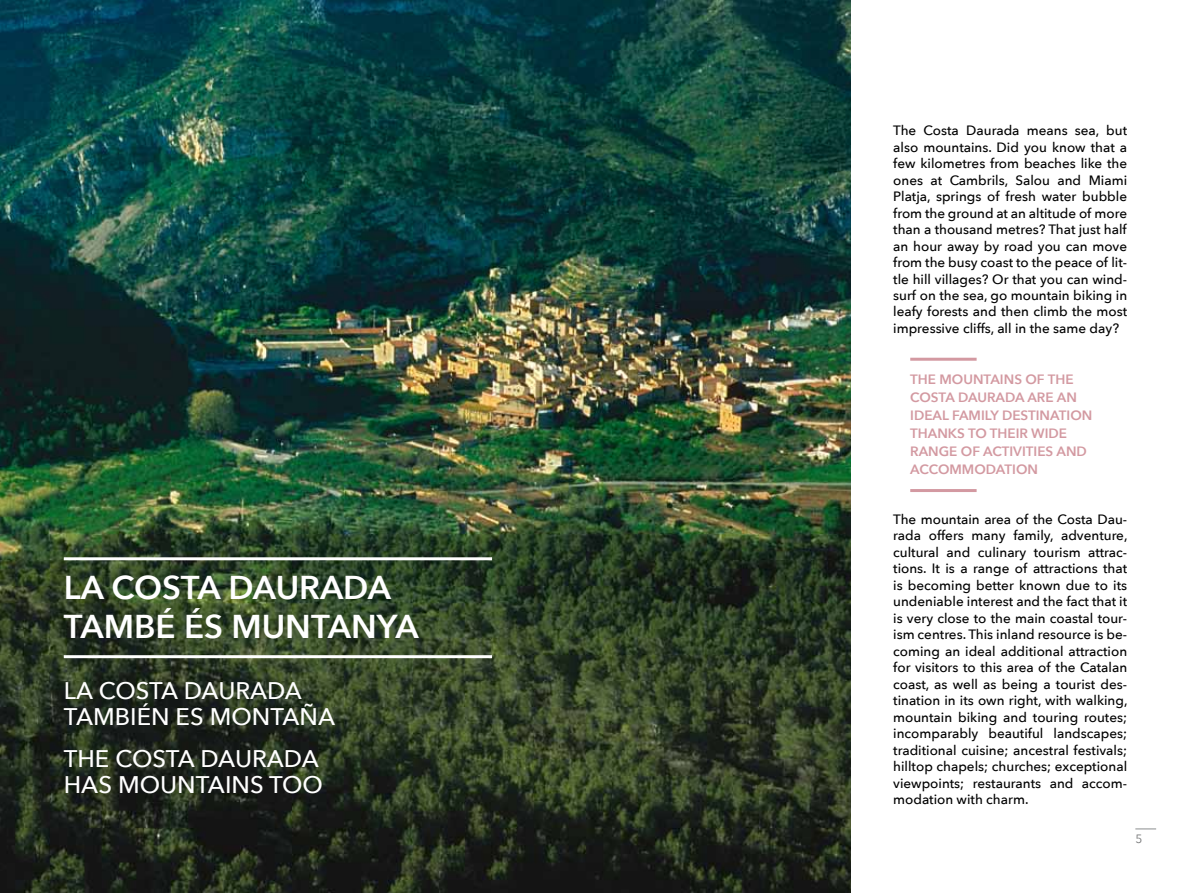
<style>
.page{position:relative;width:1191px;height:893px;background:#fff}
.page>*{position:absolute;margin:0;border:0;box-sizing:border-box;transform-origin:0 0}
.t1{font:600 33px/39.6px "Avenir Next";color:#fff}
.t2{font:500 24px "Avenir Next";color:#fff}
.t3{font:500 13.5px/16.5px "Avenir Next";color:#000;text-align:justify}
.t4{font:600 13.5px/18px "Avenir Next";color:#d399a1}
.t5{font:12px "Avenir Next";color:#707172}
</style>
<div class="page">
<img style="left:0;top:0;width:850px;height:893px">
<hr style="left:910px;top:358px;width:66px;height:3px;background:#d399a1">
<hr style="left:910px;top:489px;width:66px;height:3px;background:#d399a1">
<hr style="left:64px;top:557px;width:428px;height:3px;background:#fff">
<hr style="left:64px;top:655px;width:428px;height:3px;background:#fff">
<hr style="left:1135px;top:828px;width:21px;height:2px;background:#b1b3b4">
<h1 class="t1" style="left:64px;top:566px;width:356px">LA COSTA DAURADA<br>TAMBÉ ÉS MUNTANYA</h1>
<h2 class="t2" style="left:64px;top:670px;width:69px">La Costa</h2>
<h2 class="t2" style="left:184px;top:670px;width:36px">Daurada</h2>
<h2 class="t2" style="left:64px;top:696px;width:18px">tamb</h2>
<h2 class="t2" style="left:130px;top:696px;width:99px">ién esmonta</h2>
<h2 class="t2" style="left:300px;top:696px;width:33px">ña</h2>
<h2 class="t2" style="left:64px;top:738px;width:85px">The Costa</h2>
<h2 class="t2" style="left:201px;top:738px;width:36px">Daurada</h2>
<h2 class="t2" style="left:64px;top:764px;width:73px">has mounta</h2>
<h2 class="t2" style="left:225px;top:764px;width:63px">ins too</h2>
<p class="t3" style="left:893px;top:122px;width:235px">The Costa Daurada means sea, but also mountains. Did you know that a few kilometres from beaches like the ones at Cambrils, Salou and Miami Platja, springs of fresh water bubble from the ground at an altitude of more than a thousand metres? That just half an hour away by road you can move from the busy coast to the peace of lit&shy;tle hill villages? Or that you can wind&shy;surf on the sea, go mountain biking in leafy forests and then climb the most impressive cliffs, all in the same day?</p>
<p class="t4" style="left:910px;top:370px;width:41px">THE MOUNTA</p>
<p class="t4" style="left:1000px;top:370px;width:73px">INS OF THE</p>
<p class="t4" style="left:910px;top:388px;width:19px">COSTA</p>
<p class="t4" style="left:958px;top:388px;width:21px">DAURADA</p>
<p class="t4" style="left:1027px;top:388px;width:10px">ARE</p>
<p class="t4" style="left:1056px;top:388px;width:11px">AN</p>
<p class="t4" style="left:910px;top:406px;width:14px">IDEAL</p>
<p class="t4" style="left:952px;top:406px;width:60px">FAMILY DEST</p>
<p class="t4" style="left:1035px;top:406px;width:14px">INAT</p>
<p class="t4" style="left:1066px;top:406px;width:15px">ION</p>
<p class="t4" style="left:910px;top:424px;width:148px">THANKS TO THEIR WIDE<br>RANGE</p>
<p class="t4" style="left:961px;top:442px;width:33px">OF ACT</p>
<p class="t4" style="left:1009px;top:442px;width:58px">IVITIES AND</p>
<p class="t4" style="left:910px;top:460px;width:12px">ACCOMMODAT</p>
<p class="t4" style="left:1012px;top:460px;width:15px">ION</p>
<p class="t3" style="left:893px;top:510px;width:236px">The mountain area of the Costa Dau&shy;rada offers many family, adventure, cultural and culinary tourism attrac&shy;tions. It is a range of attractions that is becoming better known due to its undeniable interest and the fact that it is very close to the main coastal tour&shy;ism centres. This inland resource is be&shy;coming an ideal additional attraction for visitors to this area of the Catalan coast, as well as being a tourist des&shy;tination in its own right, with walking, mountain biking and touring routes; incomparably beautiful landscapes; traditional cuisine; ancestral festivals; hilltop chapels; churches; exceptional viewpoints; restaurants and accom&shy;modation with charm.</p>
<p class="t5" style="left:1135px;top:829px;width:8px">5</p>
</div>
